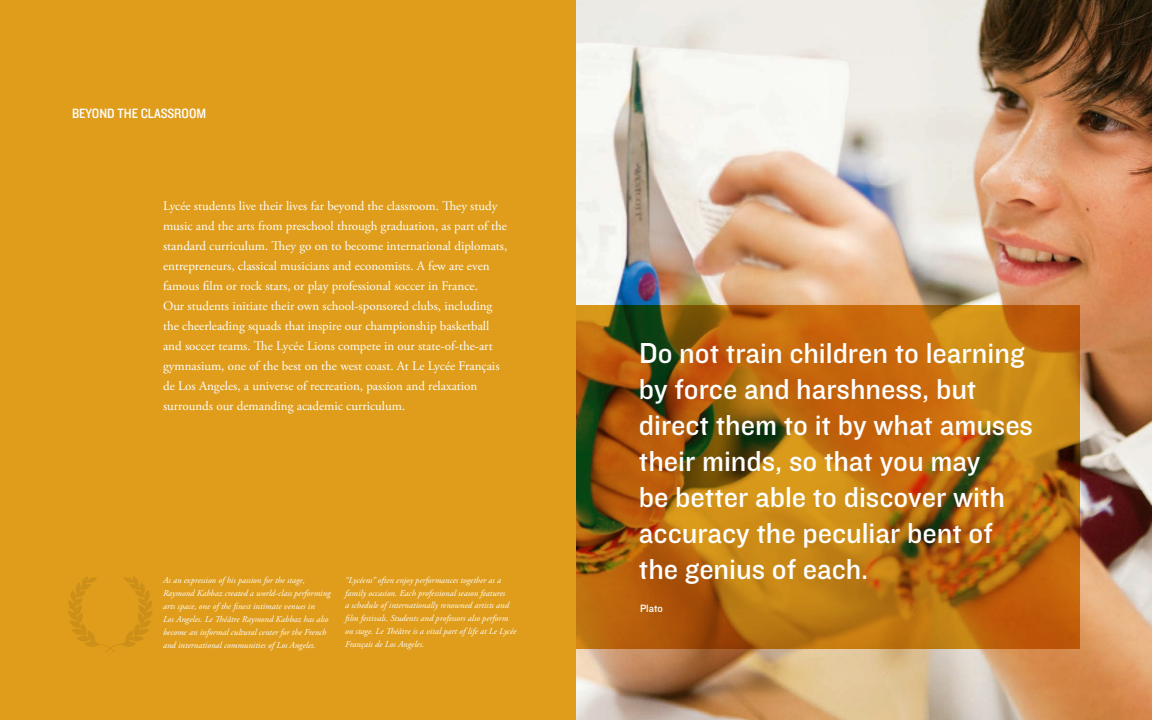
<style>
.page{position:relative;width:1152px;height:720px;background:#fff}
.page>*{position:absolute;margin:0;border:0;box-sizing:border-box;transform-origin:0 0}
.A_PQ{font:30px/36px "Knockout HTF31 Junior Middlewt";color:#fff}
.A_Big_idea_head{font:14px "Knockout HTF30 Junior Welterwt";color:#fff}
.A_big_idea_content{font:13px/20px "Adobe Garamond Pro";color:#fff}
.A_PQ-2{font:11px "Knockout HTF31 Junior Middlewt";color:#fff}
.A_historical_body{font:italic 9px/13px "Adobe Garamond Pro";color:#fff}
</style>
<div class="page">
<div style="left:0;top:0;width:576px;height:720px;background:#df9d1b"></div>
<img style="left:577px;top:0;width:575px;height:720px">
<svg style="left:576px;top:305px;width:504px;height:344px;background:#af690e"></svg>
<svg style="left:68px;top:576px;width:84px;height:76px"></svg>
<p class="A_Big_idea_head" style="left:72px;top:106px;width:136px">BEYOND THE CLASSROOM</p>
<p class="A_big_idea_content" style="left:163px;top:196px;width:346px">Lycée students live their lives far beyond the classroom. They study music and the arts from preschool through graduation, as part of the standard curriculum. They go on to become international diplomats, entrepreneurs, classical musicians and economists. A few are even famous film or rock stars, or play professional soccer in France.<br>Our students initiate their own school-sponsored clubs, including the cheerleading squads that inspire our championship basketball and soccer teams. The Lycée Lions compete in our state-of-the-art gymnasium, one of the best on the west coast. At Le Lycée Français de Los Angeles, a universe of recreation, passion and relaxation surrounds our demanding academic curriculum.</p>
<p class="A_historical_body" style="left:163px;top:573px;width:169px">As an expression of his passion for the stage, Raymond Kabbaz created a world-class performing arts space, one of the finest intimate venues in<br>Los Angeles. Le Théâtre Raymond Kabbaz has also become an informal cultural center for the French and international communities of Los Angeles.</p>
<p class="A_historical_body" style="left:345px;top:573px;width:172px">“Lycéens” often enjoy performances together as a family occasion. Each professional season features<br>a schedule of internationally renowned artists and film festivals. Students and professors also perform on stage. Le Théâtre is a vital part of life at Le Lycée Français de Los Angeles.</p>
<p class="A_PQ" style="left:639px;top:335px;width:396px">Do not train children to learning by force and harshness, but direct them to it by what amuses their minds, so that you may<br>be better able to discover with accuracy the peculiar bent of the genius of each.</p>
<p class="A_PQ-2" style="left:640px;top:602px;width:25px">Plato</p>
</div>
